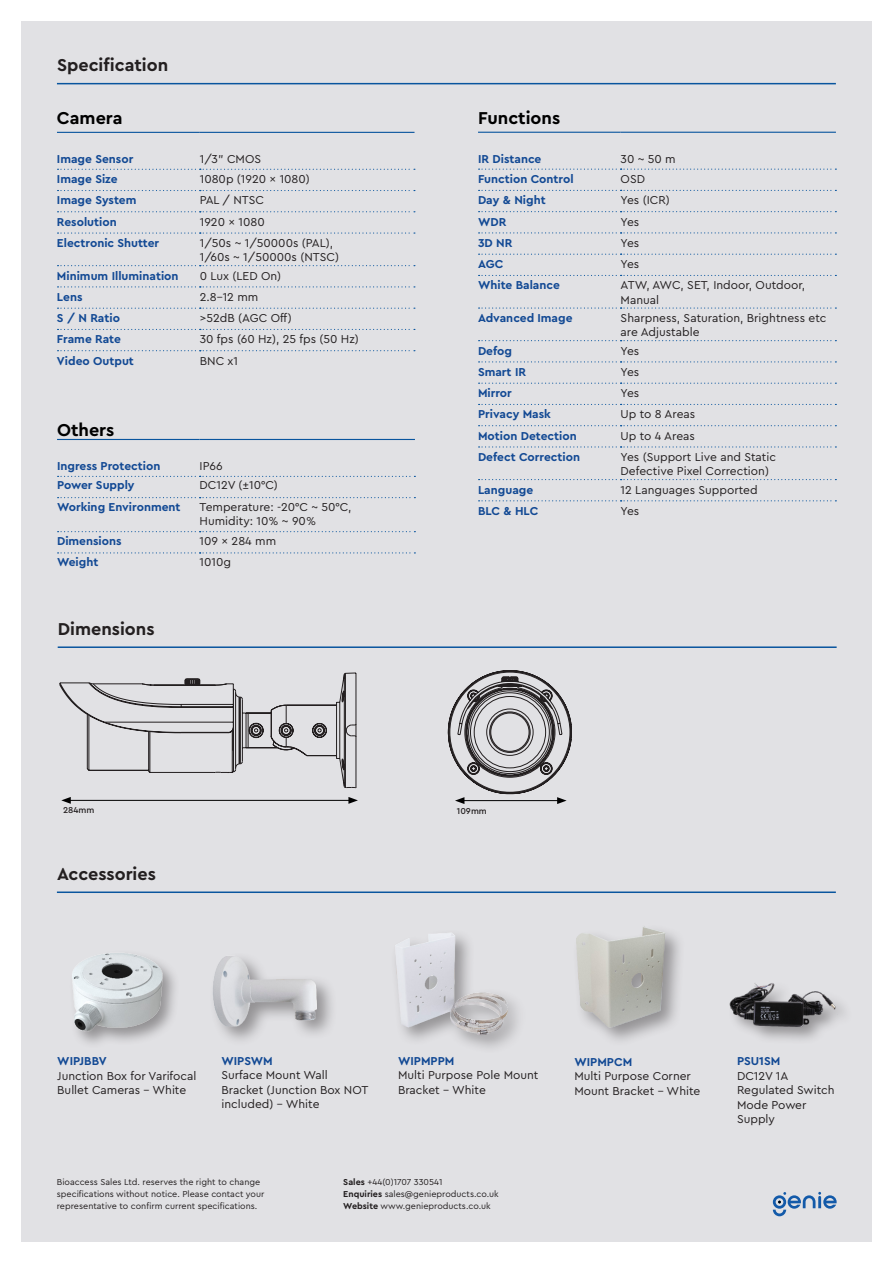
<style>
.page{position:relative;width:893px;height:1263px;background:#fff}
.page>*{position:absolute;margin:0;border:0;box-sizing:border-box;transform-origin:0 0}
.t1{font:700 18px "Cera Pro";color:#231f20}
.Tech_Spec_Text_LEFT{font:700 18px "Cera Pro";color:#000}
.Tech_Spec_Text_CENTR{font:12px/14.4px "Cera Pro";color:#231f20}
.Tech_Spec_Text_LEFT-2{font:700 12px "Cera Pro";color:#124994}
.t2{font:9px/12px "Cera Pro";color:#231f20}
.t3{font:500 9px "Cera Pro";color:#231f20}
.s1{font-weight:700}
</style>
<div class="page">
<div style="left:21px;top:21px;width:851px;height:1221px;background:#e1e1e4"></div>
<svg style="left:773px;top:1192px;width:64px;height:24px"></svg>
<hr style="left:57px;top:83px;width:779px;height:1px;background:#09559e">
<svg style="left:479px;top:169px;width:357px;height:1px"></svg>
<svg style="left:479px;top:190px;width:357px;height:1px"></svg>
<svg style="left:479px;top:211px;width:357px;height:1px"></svg>
<svg style="left:479px;top:232px;width:357px;height:1px"></svg>
<svg style="left:479px;top:254px;width:357px;height:1px"></svg>
<svg style="left:479px;top:275px;width:357px;height:1px"></svg>
<svg style="left:479px;top:307px;width:357px;height:2px"></svg>
<svg style="left:479px;top:340px;width:357px;height:1px"></svg>
<hr style="left:478px;top:132px;width:143px;height:1px;background:#09559e">
<hr style="left:621px;top:132px;width:215px;height:1px;background:#09559e">
<svg style="left:479px;top:361px;width:357px;height:1px"></svg>
<svg style="left:479px;top:383px;width:357px;height:1px"></svg>
<svg style="left:479px;top:404px;width:357px;height:1px"></svg>
<svg style="left:479px;top:425px;width:357px;height:1px"></svg>
<svg style="left:479px;top:446px;width:357px;height:1px"></svg>
<svg style="left:479px;top:479px;width:357px;height:1px"></svg>
<svg style="left:479px;top:500px;width:357px;height:1px"></svg>
<svg style="left:58px;top:476px;width:357px;height:1px"></svg>
<svg style="left:58px;top:497px;width:357px;height:1px"></svg>
<svg style="left:58px;top:531px;width:357px;height:1px"></svg>
<svg style="left:58px;top:552px;width:357px;height:1px"></svg>
<hr style="left:57px;top:439px;width:143px;height:1px;background:#09559e">
<hr style="left:200px;top:439px;width:215px;height:1px;background:#09559e">
<svg style="left:58px;top:169px;width:357px;height:1px"></svg>
<svg style="left:58px;top:190px;width:357px;height:1px"></svg>
<svg style="left:58px;top:211px;width:357px;height:1px"></svg>
<svg style="left:58px;top:232px;width:357px;height:2px"></svg>
<svg style="left:58px;top:265px;width:357px;height:1px"></svg>
<svg style="left:58px;top:286px;width:357px;height:1px"></svg>
<svg style="left:58px;top:308px;width:357px;height:1px"></svg>
<svg style="left:58px;top:329px;width:357px;height:1px"></svg>
<svg style="left:58px;top:350px;width:357px;height:1px"></svg>
<hr style="left:57px;top:132px;width:143px;height:1px;background:#09559e">
<hr style="left:200px;top:132px;width:214px;height:1px;background:#09559e">
<hr style="left:58px;top:646px;width:779px;height:2px;background:#09559e">
<hr style="left:68px;top:800px;width:283px;height:1px;background:#000">
<svg style="left:61px;top:797px;width:10px;height:7px"></svg>
<svg style="left:348px;top:797px;width:10px;height:7px"></svg>
<svg style="left:59px;top:673px;width:297px;height:115px"></svg>
<svg style="left:447px;top:670px;width:125px;height:134px"></svg>
<hr style="left:57px;top:891px;width:779px;height:2px;background:#09559e">
<img style="left:213px;top:956px;width:119px;height:84px">
<img style="left:395px;top:933px;width:123px;height:115px">
<div style="left:572px;top:922px;width:114px;height:125px;background:#231f20;opacity:.41"></div>
<img style="left:572px;top:922px;width:114px;height:113px">
<img style="left:72px;top:953px;width:103px;height:90px">
<img style="left:729px;top:983px;width:113px;height:57px">
<p class="t1" style="left:57px;top:53px;width:113px">Specification</p>
<p class="Tech_Spec_Text_LEFT" style="left:57px;top:106px;width:67px">Camera</p>
<p class="Tech_Spec_Text_LEFT-2" style="left:57px;top:151px;width:78px">Image Sensor</p>
<p class="Tech_Spec_Text_CENTR" style="left:200px;top:152px;width:63px">1/3” CMOS</p>
<p class="Tech_Spec_Text_LEFT-2" style="left:57px;top:171px;width:62px">Image Size</p>
<p class="Tech_Spec_Text_CENTR" style="left:200px;top:171px;width:112px">1080p (1920 x 1080)</p>
<p class="Tech_Spec_Text_LEFT-2" style="left:57px;top:192px;width:81px">Image System</p>
<p class="Tech_Spec_Text_CENTR" style="left:200px;top:193px;width:66px">PAL / NTSC</p>
<p class="Tech_Spec_Text_LEFT-2" style="left:57px;top:214px;width:61px">Resolution</p>
<p class="Tech_Spec_Text_CENTR" style="left:200px;top:214px;width:66px">1920 x 1080</p>
<p class="Tech_Spec_Text_LEFT-2" style="left:57px;top:235px;width:104px">Electronic Shutter</p>
<p class="Tech_Spec_Text_CENTR" style="left:200px;top:235px;width:135px">1/50s ~ 1/50000s (PAL),</p>
<p class="Tech_Spec_Text_CENTR" style="left:200px;top:250px;width:141px">1/60s ~ 1/50000s (NTSC)</p>
<p class="Tech_Spec_Text_LEFT-2" style="left:57px;top:268px;width:123px">Minimum Illumination</p>
<p class="Tech_Spec_Text_CENTR" style="left:200px;top:268px;width:83px">0 Lux (LED On)</p>
<p class="Tech_Spec_Text_LEFT-2" style="left:57px;top:289px;width:27px">Lens</p>
<p class="Tech_Spec_Text_CENTR" style="left:200px;top:289px;width:60px">2.8-12 mm</p>
<p class="Tech_Spec_Text_LEFT-2" style="left:57px;top:310px;width:65px">S / N Ratio</p>
<p class="Tech_Spec_Text_CENTR" style="left:200px;top:310px;width:93px">&gt;52dB (AGC Off)</p>
<p class="Tech_Spec_Text_LEFT-2" style="left:57px;top:331px;width:66px">Frame Rate</p>
<p class="Tech_Spec_Text_CENTR" style="left:200px;top:332px;width:160px">30 fps (60 Hz), 25 fps (50 Hz)</p>
<p class="Tech_Spec_Text_LEFT-2" style="left:57px;top:353px;width:78px">Video Output</p>
<p class="Tech_Spec_Text_CENTR" style="left:200px;top:353px;width:40px">BNC x1</p>
<p class="Tech_Spec_Text_LEFT" style="left:57px;top:418px;width:59px">Others</p>
<p class="Tech_Spec_Text_LEFT-2" style="left:57px;top:458px;width:105px">Ingress Protection</p>
<p class="Tech_Spec_Text_CENTR" style="left:200px;top:459px;width:25px">IP66</p>
<p class="Tech_Spec_Text_LEFT-2" style="left:57px;top:477px;width:79px">Power Supply</p>
<p class="Tech_Spec_Text_CENTR" style="left:200px;top:478px;width:80px">DC12V (±10°C)</p>
<p class="Tech_Spec_Text_LEFT-2" style="left:57px;top:499px;width:125px">Working Environment</p>
<p class="Tech_Spec_Text_CENTR" style="left:200px;top:499px;width:153px">Temperature: -20°C ~ 50°C,</p>
<p class="Tech_Spec_Text_CENTR" style="left:200px;top:513px;width:118px">Humidity: 10% ~ 90%</p>
<p class="Tech_Spec_Text_LEFT-2" style="left:57px;top:533px;width:66px">Dimensions</p>
<p class="Tech_Spec_Text_CENTR" style="left:200px;top:533px;width:78px">109 x 284 mm</p>
<p class="Tech_Spec_Text_LEFT-2" style="left:57px;top:554px;width:43px">Weight</p>
<p class="Tech_Spec_Text_CENTR" style="left:200px;top:554px;width:33px">1010g</p>
<p class="t1" style="left:58px;top:617px;width:98px">Dimensions</p>
<p class="Tech_Spec_Text_LEFT" style="left:478px;top:106px;width:84px">Functions</p>
<p class="Tech_Spec_Text_LEFT-2" style="left:478px;top:151px;width:65px">IR Distance</p>
<p class="Tech_Spec_Text_CENTR" style="left:621px;top:151px;width:57px">30 ~ 50 m</p>
<p class="Tech_Spec_Text_LEFT-2" style="left:478px;top:171px;width:97px">Function Control</p>
<p class="Tech_Spec_Text_CENTR" style="left:621px;top:171px;width:26px">OSD</p>
<p class="Tech_Spec_Text_LEFT-2" style="left:478px;top:192px;width:69px">Day &amp; Night</p>
<p class="Tech_Spec_Text_CENTR" style="left:621px;top:193px;width:51px">Yes (ICR)</p>
<p class="Tech_Spec_Text_LEFT-2" style="left:478px;top:214px;width:30px">WDR</p>
<p class="Tech_Spec_Text_CENTR" style="left:621px;top:214px;width:20px">Yes</p>
<p class="Tech_Spec_Text_LEFT-2" style="left:478px;top:235px;width:36px">3D NR</p>
<p class="Tech_Spec_Text_CENTR" style="left:621px;top:235px;width:20px">Yes</p>
<p class="Tech_Spec_Text_LEFT-2" style="left:478px;top:256px;width:27px">AGC</p>
<p class="Tech_Spec_Text_CENTR" style="left:621px;top:256px;width:20px">Yes</p>
<p class="Tech_Spec_Text_LEFT-2" style="left:478px;top:277px;width:83px">White Balance</p>
<p class="Tech_Spec_Text_CENTR" style="left:621px;top:278px;width:186px">ATW, AWC, SET, Indoor, Outdoor,<br>Manual</p>
<p class="Tech_Spec_Text_LEFT-2" style="left:478px;top:310px;width:96px">Advanced Image</p>
<p class="Tech_Spec_Text_CENTR" style="left:621px;top:310px;width:207px">Sharpness, Saturation, Brightness etc are Adjustable</p>
<p class="Tech_Spec_Text_LEFT-2" style="left:478px;top:343px;width:36px">Defog</p>
<p class="Tech_Spec_Text_CENTR" style="left:621px;top:343px;width:20px">Yes</p>
<p class="Tech_Spec_Text_LEFT-2" style="left:478px;top:364px;width:50px">Smart IR</p>
<p class="Tech_Spec_Text_CENTR" style="left:621px;top:364px;width:20px">Yes</p>
<p class="Tech_Spec_Text_LEFT-2" style="left:478px;top:385px;width:35px">Mirror</p>
<p class="Tech_Spec_Text_CENTR" style="left:621px;top:385px;width:20px">Yes</p>
<p class="Tech_Spec_Text_LEFT-2" style="left:478px;top:406px;width:74px">Privacy Mask</p>
<p class="Tech_Spec_Text_CENTR" style="left:621px;top:407px;width:76px">Up to 8 Areas</p>
<p class="Tech_Spec_Text_LEFT-2" style="left:478px;top:428px;width:100px">Motion Detection</p>
<p class="Tech_Spec_Text_CENTR" style="left:621px;top:428px;width:76px">Up to 4 Areas</p>
<p class="Tech_Spec_Text_LEFT-2" style="left:478px;top:449px;width:104px">Defect Correction</p>
<p class="Tech_Spec_Text_CENTR" style="left:621px;top:449px;width:157px">Yes (Support Live and Static<br>Defective Pixel Correction)</p>
<p class="Tech_Spec_Text_LEFT-2" style="left:478px;top:481px;width:57px">Language</p>
<p class="Tech_Spec_Text_CENTR" style="left:621px;top:482px;width:138px">12 Languages Supported</p>
<p class="Tech_Spec_Text_LEFT-2" style="left:478px;top:503px;width:62px">BLC &amp; HLC</p>
<p class="Tech_Spec_Text_CENTR" style="left:621px;top:503px;width:20px">Yes</p>
<p class="t3" style="left:63px;top:804px;width:33px">284mm</p>
<p class="t3" style="left:457px;top:805px;width:32px">109mm</p>
<p class="t1" style="left:57px;top:862px;width:100px">Accessories</p>
<p class="Tech_Spec_Text_LEFT-2" style="left:57px;top:1053px;width:51px">WIPJBBV</p>
<p class="Tech_Spec_Text_CENTR" style="left:57px;top:1068px;width:141px">Junction Box for Varifocal<br>Bullet Cameras - White</p>
<p class="Tech_Spec_Text_LEFT-2" style="left:221px;top:1053px;width:53px">WIPSWM</p>
<p class="Tech_Spec_Text_CENTR" style="left:221px;top:1068px;width:149px">Surface Mount Wall<br>Bracket (Junction Box NOT included) - White</p>
<p class="Tech_Spec_Text_LEFT-2" style="left:398px;top:1053px;width:58px">WIPMPPM</p>
<p class="Tech_Spec_Text_CENTR" style="left:398px;top:1067px;width:142px">Multi Purpose Pole Mount<br>Bracket - White</p>
<p class="t2" style="left:57px;top:1175px;width:209px">Bioaccess Sales Ltd. reserves the right to change specifications without notice. Please contact your representative to confirm current specifications.</p>
<p class="t2" style="left:343px;top:1175px;width:101px"><span class="s1">Sales</span> +44(0)1707 330541</p>
<p class="t2" style="left:343px;top:1187px;width:157px"><span class="s1">Enquiries</span> sales@genieproducts.co.uk</p>
<p class="t2" style="left:343px;top:1199px;width:149px"><span class="s1">Website</span> www.genieproducts.co.uk</p>
<p class="Tech_Spec_Text_LEFT-2" style="left:574px;top:1054px;width:59px">WIPMPCM</p>
<p class="Tech_Spec_Text_CENTR" style="left:574px;top:1068px;width:128px">Multi Purpose Corner<br>Mount Bracket - White</p>
<p class="Tech_Spec_Text_LEFT-2" style="left:737px;top:1053px;width:45px">PSU1SM</p>
<p class="Tech_Spec_Text_CENTR" style="left:737px;top:1068px;width:99px">DC12V 1A<br>Regulated Switch<br>Mode Power<br>Supply</p>
</div>
